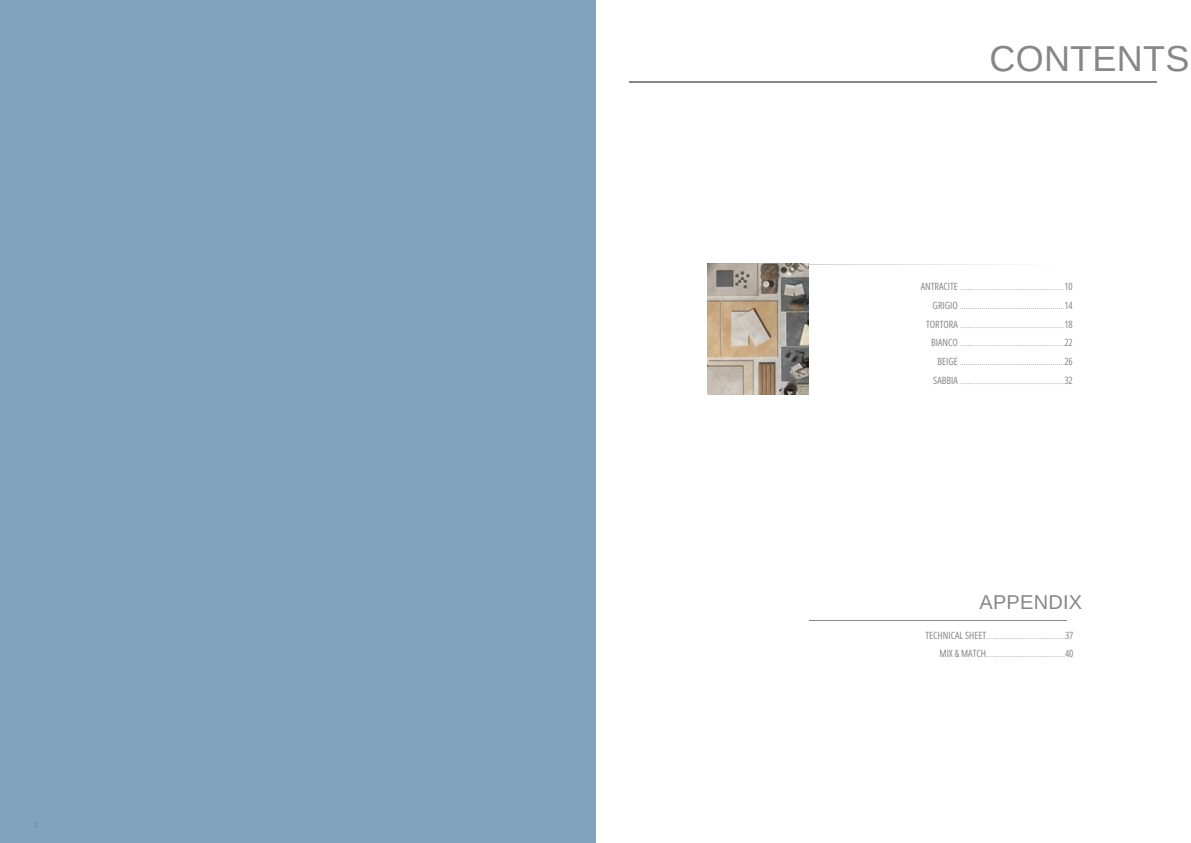
<style>
.page{position:relative;width:1191px;height:843px;background:#fff}
.page>*{position:absolute;margin:0;border:0;box-sizing:border-box;transform-origin:0 0}
.t1{font:36px "Arimo";letter-spacing:.01em;color:#878787}
.t2{font:20px "Arimo";letter-spacing:.01em;color:#878787}
.t3{font:300 10px/18.8px "Open Sans Condensed";color:#878686;text-align:right}
.t4{font:300 10px/18.8px "Open Sans Condensed";color:#878787;text-align:right}
.t5{font:8px "Arimo";color:#878686}
.s1{font-weight:400}
.s2{font-weight:400;color:#878686}
</style>
<div class="page">
<hr style="left:629px;top:81px;width:527px;height:1px;background:#878787">
<svg style="left:808px;top:264px;width:197px;height:1px"></svg>
<img style="left:707px;top:264px;width:101px;height:130px">
<div style="left:0;top:0;width:595px;height:842px;background:#82a3be"></div>
<hr style="left:809px;top:620px;width:258px;height:1px;background:#878787">
<h1 class="t5" style="left:34px;top:820px;width:6px">2</h1>
<p class="t1" style="left:989px;top:39px;width:201px">CONTENTS</p>
<p class="t3" style="left:920px;top:276px;width:153px"><span class="s1">ANTRACITE</span> .....................................................<span class="s1">10<br>GRIGIO</span> .....................................................<span class="s1">14<br>TORTORA</span> .....................................................<span class="s1">18<br>BIANCO</span> .....................................................<span class="s1">22<br>BEIGE</span> .....................................................<span class="s1">26<br>SABBIA</span> .....................................................<span class="s1">32</span></p>
<p class="t2" style="left:979px;top:590px;width:104px">APPENDIX</p>
<h2 class="t4" style="left:925px;top:625px;width:150px"><span class="s1">TECHNICAL SHEET</span>........................................<span class="s2">37<br></span><span class="s1">MIX &amp; MATCH</span>........................................<span class="s2">40</span></h2>
</div>
